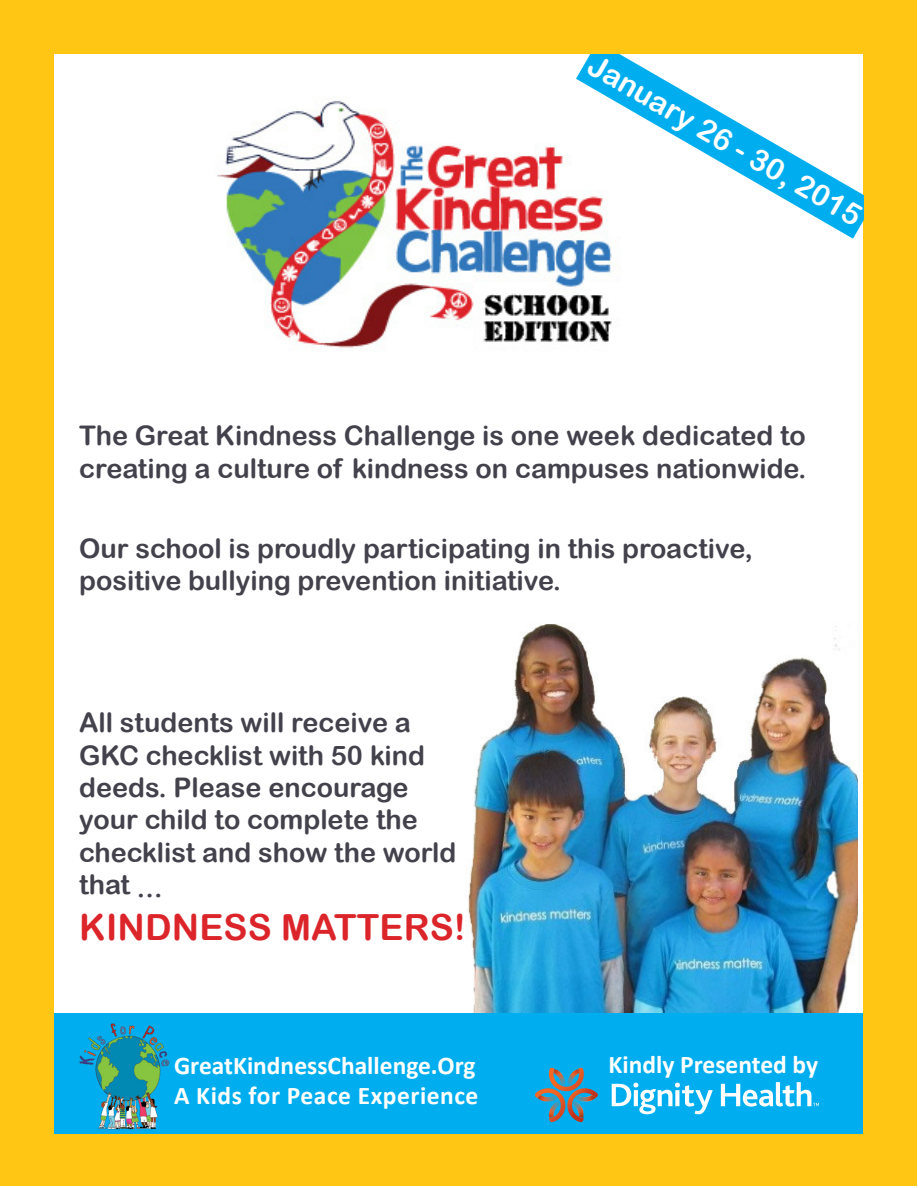
<style>
.page{position:relative;width:918px;height:1188px;background:#fff}
.page>*{position:absolute;margin:0;border:0;box-sizing:border-box;transform-origin:0 0}
.t1{font:36px "Arial Rounded MT Bold";letter-spacing:.005em;color:#dc252a}
.t2{font:30px "Arial Rounded MT Bold";color:#fff}
.t3{font:27px/32.4px "Arial Rounded MT Bold";color:#43414c}
.t4{font:700 25.5px/30.6px "Calibri";color:#fff}
</style>
<div class="page">
<div style="left:1px;top:0;width:916px;height:1186px;background:#ffc614"></div>
<div style="left:54px;top:54px;width:808px;height:1080px;background:#fff"></div>
<img style="left:217px;top:100px;width:399px;height:250px">
<img style="left:468px;top:624px;width:390px;height:389px">
<div style="left:55px;top:1013px;width:808px;height:121px;background:#00aeef"></div>
<svg style="left:576px;top:54px;width:288px;height:185px"></svg>
<img style="left:79px;top:1023px;width:90px;height:106px">
<svg style="left:612px;top:1083px;width:101px;height:31px"></svg>
<svg style="left:721px;top:1082px;width:98px;height:25px"></svg>
<svg style="left:535px;top:1068px;width:63px;height:54px"></svg>
<p class="t2" style="left:600px;top:47px;width:312px;rotate:30deg">January 26 -- 30, 2015</p>
<p class="t3" style="left:79px;top:419px;width:729px">The Great Kindness Challenge is one week dedicated to creating a culture of kindness on campuses nationwide.</p>
<p class="t3" style="left:79px;top:532px;width:675px">Our school is proudly participating in this proactive, positive bullying prevention initiative.</p>
<p class="t3" style="left:79px;top:706px;width:379px">All students will receive a<br>GKC checklist with 50 kind deeds. Please encourage your child to complete the checklist and show the world that ...</p>
<h1 class="t1" style="left:79px;top:906px;width:388px">KINDNESS MATTERS!</h1>
<p class="t4" style="left:174px;top:1052px;width:306px">GreatKindnessChallenge.Org<br>A Kids for Peace Experience</p>
<p class="t4" style="left:609px;top:1051px;width:211px">Kindly Presented by</p>
</div>
